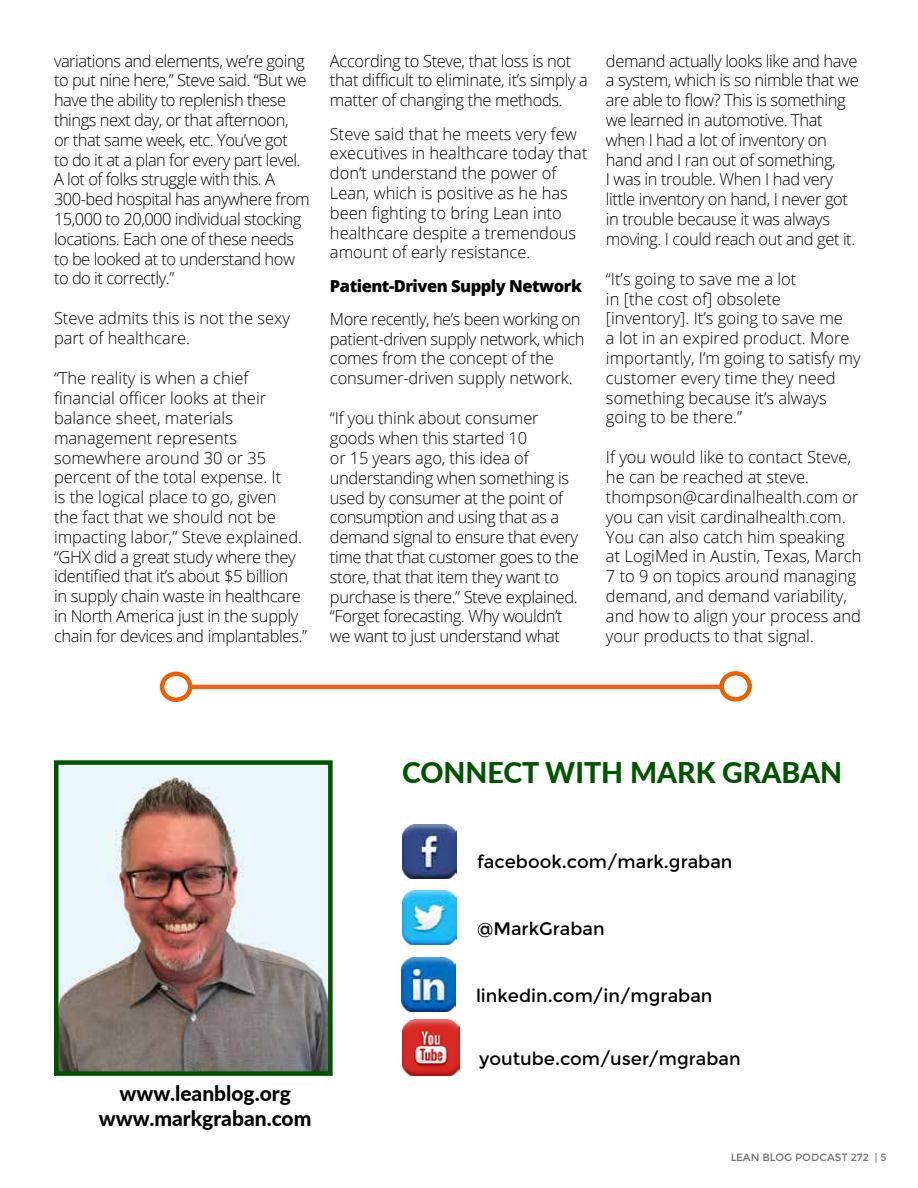
<style>
.page{position:relative;width:918px;height:1188px;background:#fff}
.page>*{position:absolute;margin:0;border:0;box-sizing:border-box;transform-origin:0 0}
.t1{font:800 28.5px "Lato";color:#005400}
.t2{font:800 21px/25.2px "Lato";color:#000;text-align:center}
.t3{font:18px "Montserrat";color:#000}
.t4{font:300 16.5px/19.8px "Open Sans";letter-spacing:-.02em;color:#000}
.t5{font:300 16.5px/19.8px "Open Sans";color:#000}
.t6{font:800 16.5px "Open Sans";letter-spacing:-.03em;color:#000}
.t7{font:10.5px "Montserrat";color:#000}
</style>
<div class="page">
<img style="left:60px;top:766px;width:267px;height:304px">
<div style="left:54px;top:760px;width:279px;height:316px;border:5px solid #005400"></div>
<img style="left:403px;top:825px;width:54px;height:54px">
<img style="left:402px;top:957px;width:54px;height:54px">
<img style="left:403px;top:890px;width:54px;height:54px">
<img style="left:403px;top:1020px;width:56px;height:56px">
<hr style="left:190px;top:685px;width:534px;height:4px;background:#ec6223">
<div style="left:160px;top:672px;width:32px;height:30px;border:5px solid #ed5f00;border-radius:50%"></div>
<div style="left:719px;top:671px;width:33px;height:31px;border:5px solid #ed5f00;border-radius:50%"></div>
<p class="t4" style="left:54px;top:52px;width:257px">variations and elements, we’re going to put nine here,” Steve said. “But we have the ability to replenish these things next day, or that afternoon,<br>or that same week, etc. You’ve got<br>to do it at a plan for every part level.<br>A lot of folks struggle with this. A 300-bed hospital has anywhere from 15,000 to 20,000 individual stocking locations. Each one of these needs to be looked at to understand how to do it correctly.”</p>
<p class="t5" style="left:54px;top:308px;width:237px">Steve admits this is not the sexy part of healthcare.</p>
<p class="t5" style="left:54px;top:370px;width:255px">“The reality is when a chief financial officer looks at their balance sheet, materials management represents somewhere around 30 or 35 percent of the total expense. It<br>is the logical place to go, given<br>the fact that we should not be impacting labor,” Steve explained. “GHX did a great study where they identified that it’s about $5 billion<br>in supply chain waste in healthcare in North America just in the supply chain for devices and implantables.”</p>
<p class="t4" style="left:330px;top:52px;width:260px">According to Steve, that loss is not that difficult to eliminate, it’s simply a matter of changing the methods.</p>
<p class="t5" style="left:330px;top:125px;width:259px">Steve said that he meets very few executives in healthcare today that don’t understand the power of<br>Lean, which is positive as he has been fighting to bring Lean into healthcare despite a tremendous amount of early resistance.</p>
<p class="t6" style="left:330px;top:279px;width:253px">Patient-Driven Supply Network</p>
<p class="t4" style="left:330px;top:311px;width:256px">More recently, he’s been working on patient-driven supply network, which comes from the concept of the consumer-driven supply network.</p>
<p class="t4" style="left:330px;top:410px;width:250px">“If you think about consumer goods when this started 10<br>or 15 years ago, this idea of understanding when something is used by consumer at the point of consumption and using that as a demand signal to ensure that every time that that customer goes to the store, that that item they want to purchase is there.” Steve explained. “Forget forecasting. Why wouldn’t we want to just understand what</p>
<p class="t4" style="left:606px;top:52px;width:254px">demand actually looks like and have a system, which is so nimble that we are able to flow? This is something we learned in automotive. That when I had a lot of inventory on hand and I ran out of something,<br>I was in trouble. When I had very little inventory on hand, I never got in trouble because it was always moving. I could reach out and get it.</p>
<p class="t5" style="left:606px;top:271px;width:256px">“It’s going to save me a lot<br>in [the cost of] obsolete [inventory]. It’s going to save me<br>a lot in an expired product. More importantly, I’m going to satisfy my customer every time they need something because it’s always going to be there.”</p>
<p class="t5" style="left:606px;top:449px;width:257px">If you would like to contact Steve, he can be reached at steve. thompson@cardinalhealth.com or you can visit cardinalhealth.com.<br>You can also catch him speaking at LogiMed in Austin, Texas, March<br>7 to 9 on topics around managing demand, and demand variability, and how to align your process and your products to that signal.</p>
<p class="t2" style="left:99px;top:1083px;width:214px">www.leanblog.org www.markgraban.com</p>
<h1 class="t1" style="left:402px;top:762px;width:442px">CONNECT WITH MARK GRABAN</h1>
<p class="t3" style="left:477px;top:854px;width:257px">facebook.com/mark.graban</p>
<p class="t3" style="left:477px;top:921px;width:129px">@MarkGraban</p>
<p class="t3" style="left:476px;top:987px;width:238px">linkedin.com/in/mgraban</p>
<p class="t3" style="left:479px;top:1050px;width:263px">youtube.com/user/mgraban</p>
<p class="t7" style="left:730px;top:1153px;width:158px">LEAN BLOG PODCAST 272 | 5</p>
</div>
